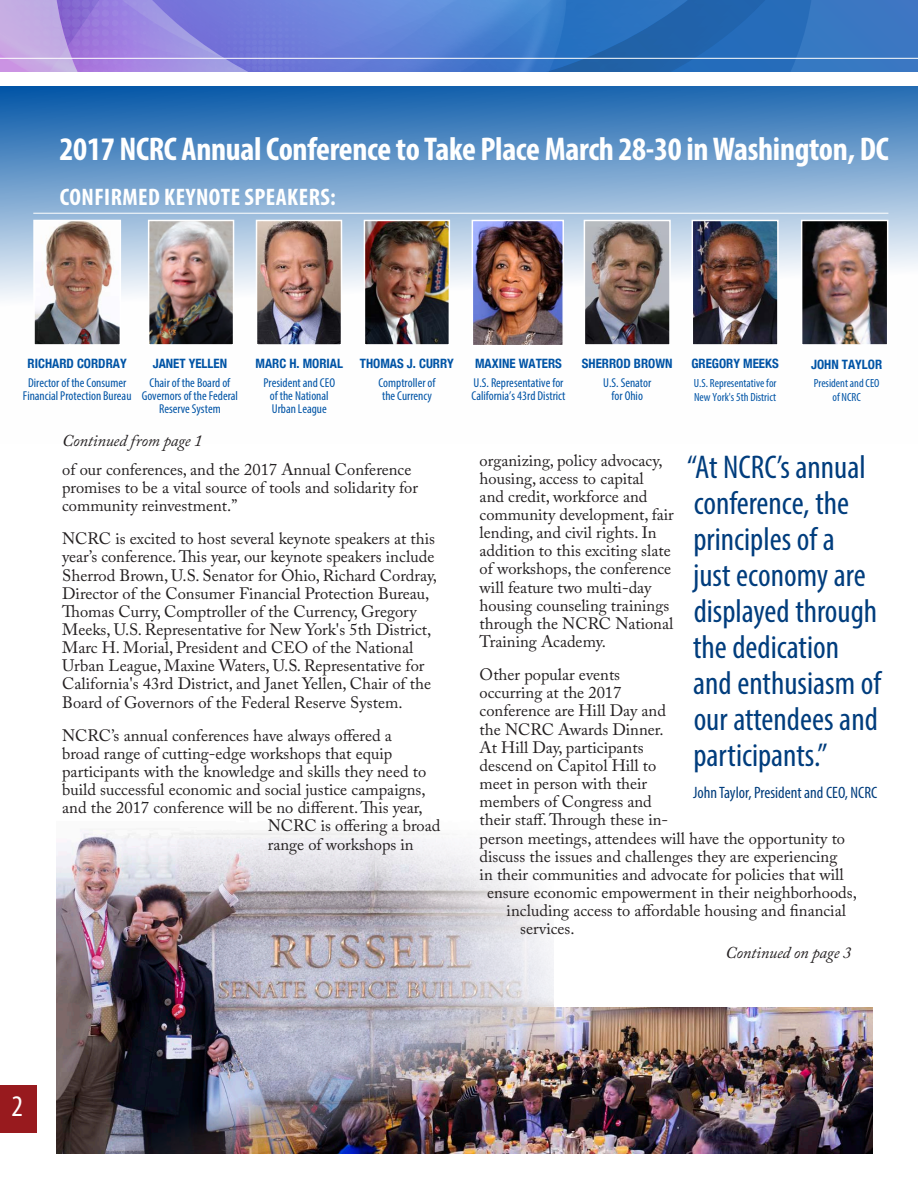
<style>
.page{position:relative;width:918px;height:1188px;background:#fff}
.page>*{position:absolute;margin:0;border:0;box-sizing:border-box;transform-origin:0 0}
.pull_quote{font:condensed 33px/36px "Myriad Pro";color:#013d7d}
.headline_03{font:700 condensed 33px "Myriad Pro";letter-spacing:-.01em;color:#fff}
.t1{font:condensed 30px "Myriad Pro";color:#fff}
.t2{font:700 condensed 24px "Myriad Pro";letter-spacing:.02em;color:#fff}
.t3{font:16.5px/18.1px "Adobe Caslon Pro";color:#231f20}
.t4{font:condensed 16.5px "Myriad Pro";color:#013d7d}
.BODY_COPY{font:italic 16.5px "Adobe Caslon Pro";letter-spacing:-.01em;color:#231f20}
.Continued{font:italic 16.5px "Adobe Caslon Pro";letter-spacing:-.01em;color:#231f20}
.Title_NEW{font:condensed 12.9px/13.4px "Myriad Pro";color:#0154a6;text-align:center}
.Cov_NEW_3{font:700 condensed 12.9px "Helvetica Neue";color:#0154a6}
.Cov_name_3{font:700 condensed 12.9px "Helvetica Neue";color:#0154a6}
.Cover_Title{font:condensed 11.85px/13.4px "Myriad Pro";color:#0154a6}
</style>
<div class="page">
<svg style="left:0;top:86px;width:918px;height:213px;background:#6c9ccb"></svg>
<div style="left:0;top:1085px;width:37px;height:48px;background:#981a1e"></div>
<svg style="left:0;top:0;width:917px;height:72px;background:#5b7ccd"></svg>
<hr style="left:0;top:58px;width:918px;height:1px;background:#fff">
<img style="left:57px;top:829px;width:497px;height:324px">
<hr style="left:33px;top:213px;width:855px;height:1px;background:#fff">
<img style="left:126px;top:1008px;width:746px;height:145px">
<img style="left:150px;top:222px;width:82px;height:122px">
<div style="left:148px;top:220px;width:86px;height:126px;border:1px solid #fff"></div>
<img style="left:366px;top:222px;width:82px;height:122px">
<div style="left:364px;top:220px;width:86px;height:126px;border:1px solid #fff"></div>
<img style="left:258px;top:222px;width:82px;height:122px">
<div style="left:256px;top:220px;width:86px;height:126px;border:1px solid #fff"></div>
<img style="left:586px;top:222px;width:83px;height:122px">
<div style="left:584px;top:220px;width:87px;height:126px;border:1px solid #fff"></div>
<img style="left:35px;top:222px;width:84px;height:122px">
<div style="left:33px;top:220px;width:88px;height:126px;border:1px solid #fff"></div>
<img style="left:474px;top:222px;width:88px;height:122px">
<div style="left:472px;top:220px;width:92px;height:126px;border:1px solid #fff"></div>
<img style="left:694px;top:222px;width:83px;height:122px">
<div style="left:692px;top:220px;width:87px;height:126px;border:1px solid #fff"></div>
<img style="left:803px;top:222px;width:83px;height:122px">
<div style="left:801px;top:220px;width:87px;height:126px;border:1px solid #fff"></div>
<p class="headline_03" style="left:60px;top:128px;width:831px">2017 NCRC Annual Conference to Take Place March 28-30 in Washington, DC</p>
<p class="t2" style="left:60px;top:182px;width:277px">CONFIRMED KEYNOTE SPEAKERS:</p>
<p class="Cov_NEW_3" style="left:28px;top:353px;width:101px">RICHARD CORDRAY</p>
<p class="Title_NEW" style="left:23px;top:376px;width:110px">Director of the Consumer<br>Financial Protection Bureau</p>
<p class="Cov_NEW_3" style="left:153px;top:353px;width:76px">JANET YELLEN</p>
<p class="Title_NEW" style="left:142px;top:376px;width:98px">Chair of the Board of<br>Governors of the Federal<br>Reserve System</p>
<p class="BODY_COPY" style="left:62px;top:430px;width:142px">Continued from page 1</p>
<p class="Cov_NEW_3" style="left:256px;top:353px;width:89px">MARC H. MORIAL</p>
<p class="Title_NEW" style="left:263px;top:376px;width:73px">President and CEO of the National<br>Urban League</p>
<p class="Cov_NEW_3" style="left:360px;top:353px;width:96px">THOMAS J. CURRY</p>
<p class="Title_NEW" style="left:378px;top:376px;width:58px;text-align:left">Comptroller of the Currency</p>
<p class="t3" style="left:62px;top:460px;width:357px">of our conferences, and the 2017 Annual Conference promises to be a vital source of tools and solidarity for community reinvestment.”</p>
<p class="t3" style="left:62px;top:529px;width:376px">NCRC is excited to host several keynote speakers at this year’s conference. This year, our keynote speakers include Sherrod Brown, U.S. Senator for Ohio, Richard Cordray, Director of the Consumer Financial Protection Bureau, Thomas Curry, Comptroller of the Currency, Gregory Meeks, U.S. Representative for New York's 5th District, Marc H. Morial, President and CEO of the National Urban League, Maxine Waters, U.S. Representative for California's 43rd District, and Janet Yellen, Chair of the Board of Governors of the Federal Reserve System.</p>
<p class="t3" style="left:62px;top:726px;width:331px">NCRC’s annual conferences have always offered a</p>
<p class="t3" style="left:62px;top:744px;width:332px">broad range of cutting-edge workshops that equip</p>
<p class="t3" style="left:62px;top:762px;width:366px">participants with the knowledge and skills they need to</p>
<p class="t3" style="left:62px;top:780px;width:365px">build successful economic and social justice campaigns,</p>
<p class="t3" style="left:62px;top:799px;width:362px">and the 2017 conference will be no different. This year,</p>
<p class="t3" style="left:268px;top:817px;width:174px">NCRC is offering a broad</p>
<p class="t3" style="left:268px;top:835px;width:148px">range of workshops in</p>
<p class="Cov_NEW_3" style="left:475px;top:353px;width:88px">MAXINE WATERS</p>
<p class="Title_NEW" style="left:472px;top:376px;width:95px;text-align:left">U.S. Representative for<br>California’s 43rd District</p>
<p class="Cov_NEW_3" style="left:582px;top:353px;width:92px">SHERROD BROWN</p>
<p class="Title_NEW" style="left:603px;top:376px;width:50px">U.S. Senator for Ohio</p>
<p class="Cov_name_3" style="left:691px;top:353px;width:89px">GREGORY MEEKS</p>
<p class="Cover_Title" style="left:694px;top:376px;width:84px">U.S. Representative for<br>New York's 5th District</p>
<p class="Cov_name_3" style="left:811px;top:353px;width:73px">JOHN TAYLOR</p>
<p class="Cover_Title" style="left:814px;top:377px;width:67px;text-align:center">President and CEO of NCRC</p>
<p class="t3" style="left:480px;top:451px;width:196px">organizing, policy advocacy, housing, access to capital<br>and credit, workforce and community development, fair lending, and civil rights. In addition to this exciting slate of workshops, the conference will feature two multi-day housing counseling trainings through the NCRC National<br>Training Academy.</p>
<p class="t3" style="left:480px;top:665px;width:142px">Other popular events</p>
<p class="t3" style="left:480px;top:684px;width:143px">occurring at the 2017</p>
<p class="t3" style="left:480px;top:702px;width:188px">conference are Hill Day and</p>
<p class="t3" style="left:480px;top:720px;width:186px">the NCRC Awards Dinner.</p>
<p class="t3" style="left:480px;top:738px;width:165px">At Hill Day, participants</p>
<p class="t3" style="left:480px;top:756px;width:178px">descend on Capitol Hill to</p>
<p class="t3" style="left:480px;top:774px;width:169px">meet in person with their</p>
<p class="t3" style="left:480px;top:792px;width:174px">members of Congress and</p>
<p class="t3" style="left:480px;top:811px;width:190px">their staff. Through these in-</p>
<p class="t3" style="left:480px;top:829px;width:367px">person meetings, attendees will have the opportunity to</p>
<p class="t3" style="left:480px;top:847px;width:359px">discuss the issues and challenges they are experiencing</p>
<p class="t3" style="left:480px;top:865px;width:366px">in their communities and advocate for policies that will</p>
<p class="t3" style="left:487px;top:883px;width:371px">ensure economic empowerment in their neighborhoods,</p>
<p class="t3" style="left:507px;top:901px;width:341px">including access to affordable housing and financial</p>
<p class="t3" style="left:520px;top:919px;width:56px">services.</p>
<p class="pull_quote" style="left:687px;top:449px;width:195px">“At NCRC’s annual conference, the principles of a<br>just economy are displayed through the dedication<br>and enthusiasm of our attendees and participants.”</p>
<p class="t4" style="left:693px;top:782px;width:186px">John Taylor, President and CEO, NCRC</p>
<p class="Continued" style="left:726px;top:943px;width:127px">Continued on page 3</p>
<p class="t1" style="left:11px;top:1088px;width:13px">2</p>
</div>
